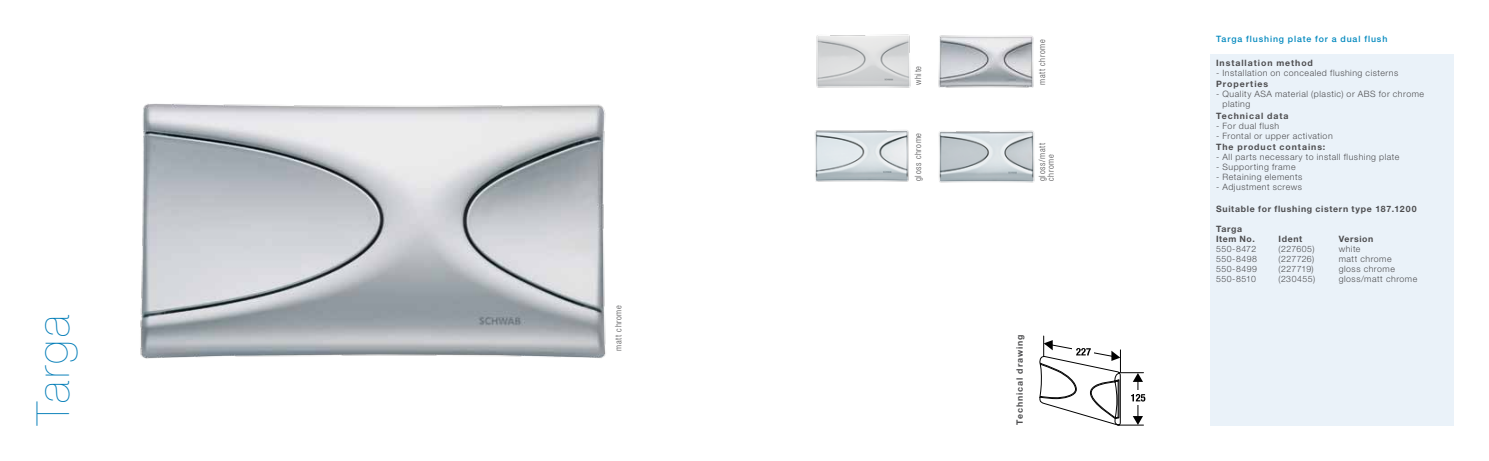
<style>
.page{position:relative;width:1489px;height:461px;background:#fff}
.page>*{position:absolute;margin:0;border:0;box-sizing:border-box;transform-origin:0 0}
.t1{font:200 45.5px "Helvetica Neue LT Pro";color:#007cb7}
.t2{font:300 8.75px/10px "Helvetica Neue LT Pro";letter-spacing:.06em;color:#4d4d4f}
.t3{font:700 8.75px "Helvetica Neue LT Pro";letter-spacing:.105em;color:#4d4d4f}
.t4{font:300 condensed 8.75px/8.8px "Helvetica Neue LT Pro";letter-spacing:.07em;color:#4d4d4f}
.t5{font:700 8.75px "Helvetica Neue LT Pro";letter-spacing:.08em;color:#4d4d4f}
.t6{font:500 8.75px "Helvetica Neue LT Pro";letter-spacing:.1em;color:#0088be}
.t7{font:700 8.75px/10px "Helvetica Neue LT Pro";letter-spacing:.065em;color:#4d4d4f}
</style>
<div class="page">
<img style="left:140px;top:103px;width:466px;height:256px">
<img style="left:816px;top:34px;width:95px;height:54px">
<img style="left:938px;top:35px;width:95px;height:53px">
<img style="left:815px;top:130px;width:94px;height:52px">
<img style="left:938px;top:130px;width:97px;height:53px">
<div style="left:1209px;top:54px;width:244px;height:371px;background:#eaf2f9"></div>
<svg style="left:1039px;top:336px;width:106px;height:90px"></svg>
<h1 class="t1" style="left:27px;top:425px;width:112px;rotate:-90deg">Targa</h1>
<p class="t4" style="left:614px;top:351px;width:47px;rotate:-90deg">matt chrome</p>
<p class="t4" style="left:913px;top:85px;width:21px;rotate:-90deg">white</p>
<p class="t4" style="left:1037px;top:85px;width:47px;rotate:-90deg">matt chrome</p>
<p class="t4" style="left:913px;top:181px;width:50px;rotate:-90deg">gloss chrome</p>
<p class="t4" style="left:1037px;top:181px;width:40px;rotate:-90deg">gloss/matt chrome</p>
<p class="t3" style="left:1014px;top:424px;width:92px;rotate:-90deg">Technical drawing</p>
<p class="t6" style="left:1215px;top:33px;width:173px">Targa flushing plate for a dual flush</p>
<p class="t3" style="left:1215px;top:57px;width:98px">Installation method</p>
<p class="t2" style="left:1215px;top:68px;width:184px">- Installation on concealed flushing cisterns</p>
<p class="t3" style="left:1215px;top:79px;width:54px">Properties</p>
<p class="t2" style="left:1222px;top:89px;width:203px;text-indent:-6px">- Quality ASA material (plastic) or ABS for chrome plating</p>
<p class="t3" style="left:1215px;top:110px;width:74px">Technical data</p>
<p class="t2" style="left:1215px;top:120px;width:64px">- For dual flush</p>
<p class="t2" style="left:1215px;top:130px;width:118px">- Frontal or upper activation</p>
<p class="t3" style="left:1215px;top:141px;width:111px">The product contains:</p>
<p class="t2" style="left:1215px;top:151px;width:185px">- All parts necessary to install flushing plate</p>
<p class="t2" style="left:1215px;top:161px;width:81px">- Supporting frame</p>
<p class="t2" style="left:1215px;top:171px;width:88px">- Retaining elements</p>
<p class="t2" style="left:1215px;top:181px;width:87px">- Adjustment screws</p>
<p class="t5" style="left:1215px;top:204px;width:202px">Suitable for flushing cistern type 187.1200</p>
<p class="t7" style="left:1215px;top:224px;width:40px">Targa<br>Item No.</p>
<p class="t3" style="left:1278px;top:234px;width:25px">Ident</p>
<p class="t7" style="left:1338px;top:234px;width:36px">Version</p>
<p class="t2" style="left:1215px;top:244px;width:42px">550-8472</p>
<p class="t2" style="left:1278px;top:244px;width:37px">(227605)</p>
<p class="t2" style="left:1338px;top:244px;width:23px">white</p>
<p class="t2" style="left:1215px;top:254px;width:42px">550-8498</p>
<p class="t2" style="left:1278px;top:254px;width:37px">(227726)</p>
<p class="t2" style="left:1338px;top:254px;width:54px">matt chrome</p>
<p class="t2" style="left:1215px;top:264px;width:42px">550-8499</p>
<p class="t2" style="left:1278px;top:264px;width:37px">(227719)</p>
<p class="t2" style="left:1338px;top:264px;width:58px">gloss chrome</p>
<p class="t2" style="left:1215px;top:274px;width:41px">550-8510</p>
<p class="t2" style="left:1278px;top:274px;width:38px">(230455)</p>
<p class="t2" style="left:1338px;top:274px;width:80px">gloss/matt chrome</p>
</div>
